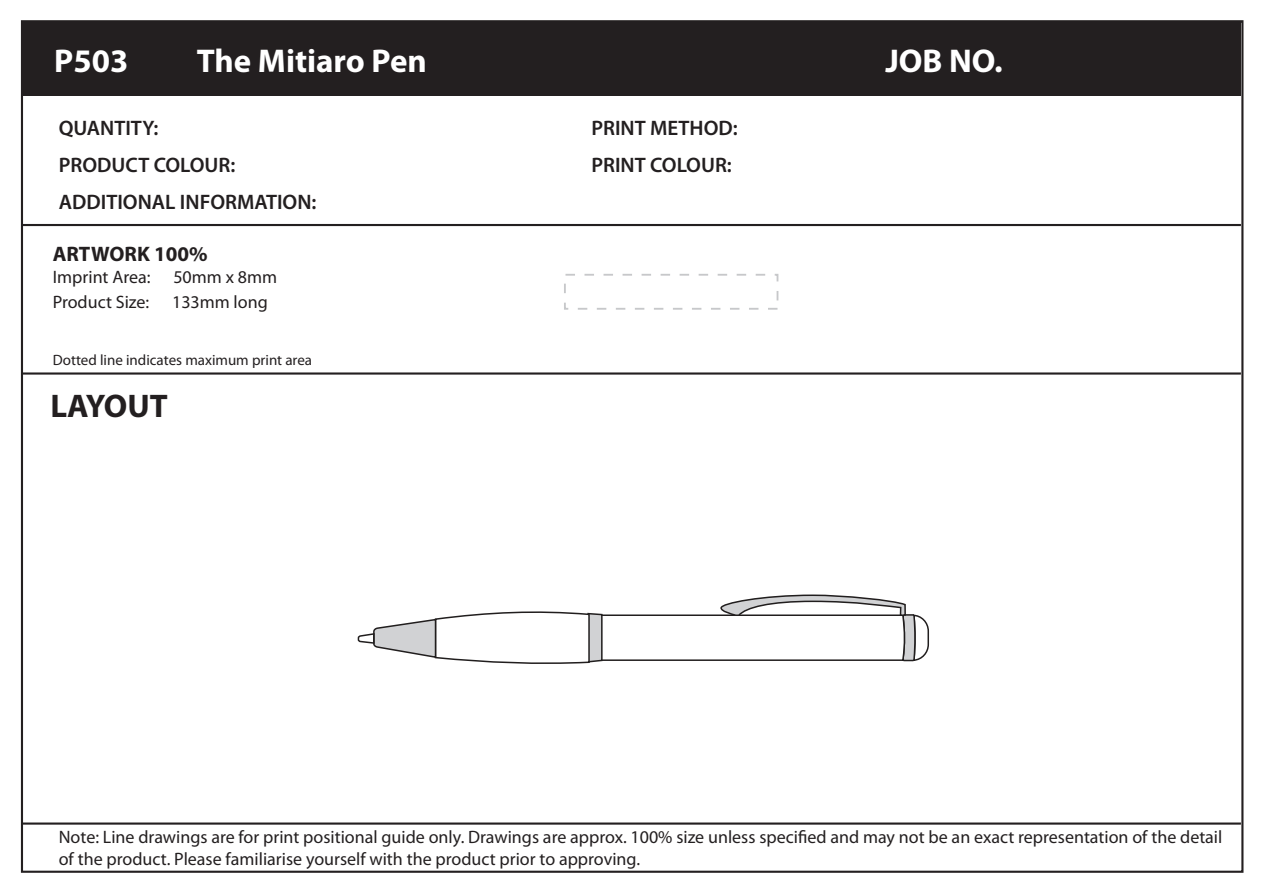
<style>
.page{position:relative;width:1263px;height:893px;background:#fff}
.page>*{position:absolute;margin:0;border:0;box-sizing:border-box;transform-origin:0 0}
.t1{font:700 33px "Myriad Pro";color:#fff}
.t2{font:700 32.85px "Myriad Pro";color:#231f20}
.t3{font:600 21px "Myriad Pro";color:#231f20}
.t4{font:700 21px "Myriad Pro";color:#231f20}
.t5{font:18px/21.6px "Myriad Pro";color:#231f20}
.t6{font:15px "Myriad Pro";color:#231f20}
</style>
<div class="page">
<div style="left:21px;top:20px;width:1222px;height:853px;background:#fff;border:2px solid #231f20"></div>
<div style="left:21px;top:22px;width:1220px;height:74px;background:#231f20"></div>
<hr style="left:21px;top:822px;width:1220px;height:3px;background:#231f20">
<hr style="left:21px;top:224px;width:1220px;height:2px;background:#231f20">
<hr style="left:21px;top:372px;width:1220px;height:3px;background:#231f20">
<div style="left:564px;top:274px;width:214px;height:36px;border:2px dashed #c7c8ca"></div>
<svg style="left:357px;top:594px;width:572px;height:70px"></svg>
<h1 class="t1" style="left:54px;top:39px;width:76px">P503</h1>
<h1 class="t1" style="left:197px;top:39px;width:231px">The Mitiaro Pen</h1>
<h1 class="t1" style="left:885px;top:39px;width:119px">JOB NO.</h1>
<p class="t3" style="left:59px;top:115px;width:101px">QUANTITY:</p>
<p class="t3" style="left:591px;top:115px;width:148px">PRINT METHOD:</p>
<p class="t3" style="left:59px;top:151px;width:178px">PRODUCT COLOUR:</p>
<p class="t3" style="left:591px;top:151px;width:142px">PRINT COLOUR:</p>
<p class="t3" style="left:59px;top:188px;width:259px">ADDITIONAL INFORMATION:</p>
<p class="t4" style="left:53px;top:240px;width:156px">ARTWORK 100%</p>
<p class="t5" style="left:53px;top:266px;width:99px">Imprint Area:</p>
<p class="t5" style="left:173px;top:266px;width:105px">50mm x 8mm</p>
<p class="t5" style="left:53px;top:291px;width:98px">Product Size:</p>
<p class="t5" style="left:172px;top:291px;width:97px">133mm long</p>
<p class="t6" style="left:53px;top:351px;width:261px">Dotted line indicates maximum print area</p>
<h2 class="t2" style="left:50px;top:384px;width:119px">LAYOUT</h2>
<p class="t5" style="left:59px;top:827px;width:1165px">Note: Line drawings are for print positional guide only. Drawings are approx. 100% size unless specified and may not be an exact representation of the detail of the product. Please familiarise yourself with the product prior to approving.</p>
</div>
